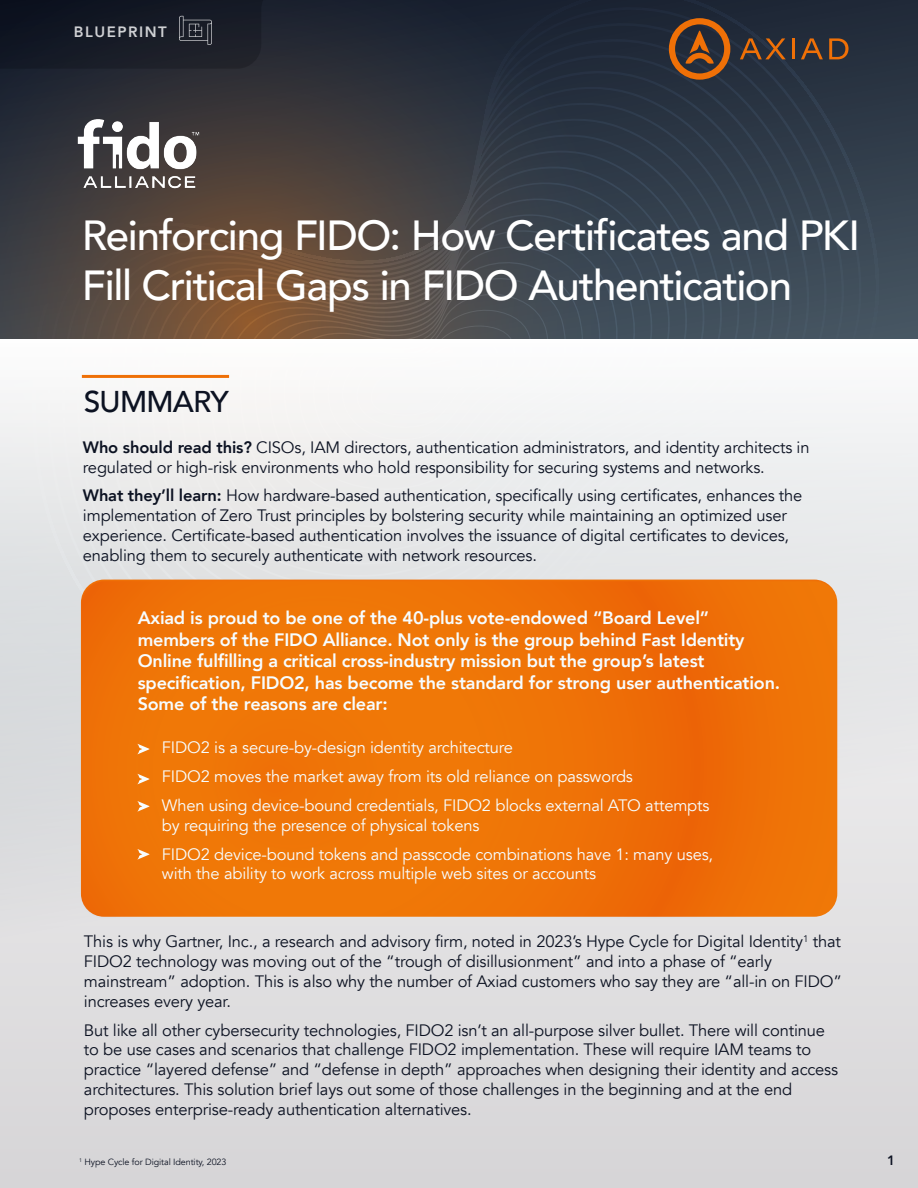
<style>
.page{position:relative;width:918px;height:1188px;background:#fff}
.page>*{position:absolute;margin:0;border:0;box-sizing:border-box;transform-origin:0 0}
.t1{font:500 42px/50.4px "Avenir";letter-spacing:-.03em;color:#fff}
.t2{font:500 30px "Avenir";letter-spacing:-.025em;color:#0c1222}
.t3{font:800 18px/21.6px "Avenir";letter-spacing:-.01em;color:#f7fdff}
.t4{font:16.5px/19.8px "Avenir";letter-spacing:-.01em;color:#0c1222}
.t5{font:16.5px/28.8px "Avenir";letter-spacing:-.01em;color:#f7fdff}
.t6{font:800 15px "Avenir";letter-spacing:.1em;color:#fff}
.t7{font:800 13.5px "Avenir";color:#0c1222}
.t8{font:9px "Avenir";letter-spacing:-.01em;color:#0c1222}
.s1{font-weight:800}
</style>
<div class="page">
<svg style="left:638px;top:0;width:280px;height:339px;background:#323e4c"></svg>
<svg style="left:0;top:0;width:638px;height:339px;background:#423e40"></svg>
<svg style="left:327px;top:308px;width:207px;height:31px;background:#5c544f"></svg>
<div style="left:0;top:340px;width:918px;height:848px;background:linear-gradient(to bottom,#f0f1f1,#d6d5d7)"></div>
<svg style="left:0;top:0;width:385px;height:69px;background:#1a1f2a"></svg>
<svg style="left:669px;top:18px;width:61px;height:62px;background:#6e4527"></svg>
<svg style="left:740px;top:38px;width:46px;height:21px"></svg>
<hr style="left:792px;top:38px;width:3px;height:21px;background:#ef7007">
<svg style="left:801px;top:38px;width:22px;height:21px"></svg>
<svg style="left:829px;top:38px;width:20px;height:21px"></svg>
<hr style="left:82px;top:375px;width:147px;height:3px;background:#ef7007">
<div style="left:81px;top:581px;width:757px;height:337px;background:linear-gradient(to right,#f07707,#ee6f07);border-radius:23px"></div>
<svg style="left:137px;top:744px;width:13px;height:10px"></svg>
<svg style="left:137px;top:774px;width:13px;height:10px"></svg>
<svg style="left:137px;top:801px;width:13px;height:11px"></svg>
<svg style="left:137px;top:849px;width:13px;height:11px"></svg>
<img style="left:0;top:107px;width:281px;height:91px">
<p class="t6" style="left:74px;top:21px;width:94px">BLUEPRINT</p>
<h1 class="t1" style="left:82px;top:208px;width:780px">Reinforcing FIDO: How Certificates and PKI<br>Fill Critical Gaps in FIDO Authentication</h1>
<h2 class="t2" style="left:84px;top:376px;width:146px">SUMMARY</h2>
<p class="t4" style="left:83px;top:437px;width:728px"><span class="s1">Who should read this?</span> CISOs, IAM directors, authentication administrators, and identity architects in regulated or high-risk environments who hold responsibility for securing systems and networks.</p>
<p class="t4" style="left:83px;top:486px;width:721px"><span class="s1">What they’ll learn:</span> How hardware-based authentication, specifically using certificates, enhances the implementation of Zero Trust principles by bolstering security while maintaining an optimized user experience. Certificate-based authentication involves the issuance of digital certificates to devices, enabling them to securely authenticate with network resources.</p>
<p class="t3" style="left:138px;top:607px;width:644px">Axiad is proud to be one of the 40-plus vote-endowed “Board Level” members of the FIDO Alliance. Not only is the group behind Fast Identity Online fulfilling a critical cross-industry mission but the group’s latest specification, FIDO2, has become the standard for strong user authentication.<br>Some of the reasons are clear:</p>
<p class="t5" style="left:162px;top:734px;width:549px">FIDO2 is a secure-by-design identity architecture<br>FIDO2 moves the market away from its old reliance on passwords<br>When using device-bound credentials, FIDO2 blocks external ATO attempts</p>
<p class="t5" style="left:162px;top:811px;width:553px">by requiring the presence of physical tokens<br>FIDO2 device-bound tokens and passcode combinations have 1: many uses,</p>
<p class="t5" style="left:162px;top:860px;width:436px">with the ability to work across multiple web sites or accounts</p>
<p class="t4" style="left:84px;top:932px;width:760px">This is why Gartner, Inc., a research and advisory firm, noted in 2023’s Hype Cycle for Digital Identity<sup>1</sup> that FIDO2 technology was moving out of the “trough of disillusionment” and into a phase of “early mainstream” adoption. This is also why the number of Axiad customers who say they are “all-in on FIDO” increases every year.</p>
<p class="t4" style="left:84px;top:1020px;width:756px">But like all other cybersecurity technologies, FIDO2 isn’t an all-purpose silver bullet. There will continue to be use cases and scenarios that challenge FIDO2 implementation. These will require IAM teams to practice “layered defense” and “defense in depth” approaches when designing their identity and access architectures. This solution brief lays out some of those challenges in the beginning and at the end proposes enterprise-ready authentication alternatives.</p>
<p class="t8" style="left:79px;top:1157px;width:149px"><sup>1</sup> Hype Cycle for Digital Identity, 2023</p>
<p class="t7" style="left:887px;top:1150px;width:9px">1</p>
</div>
